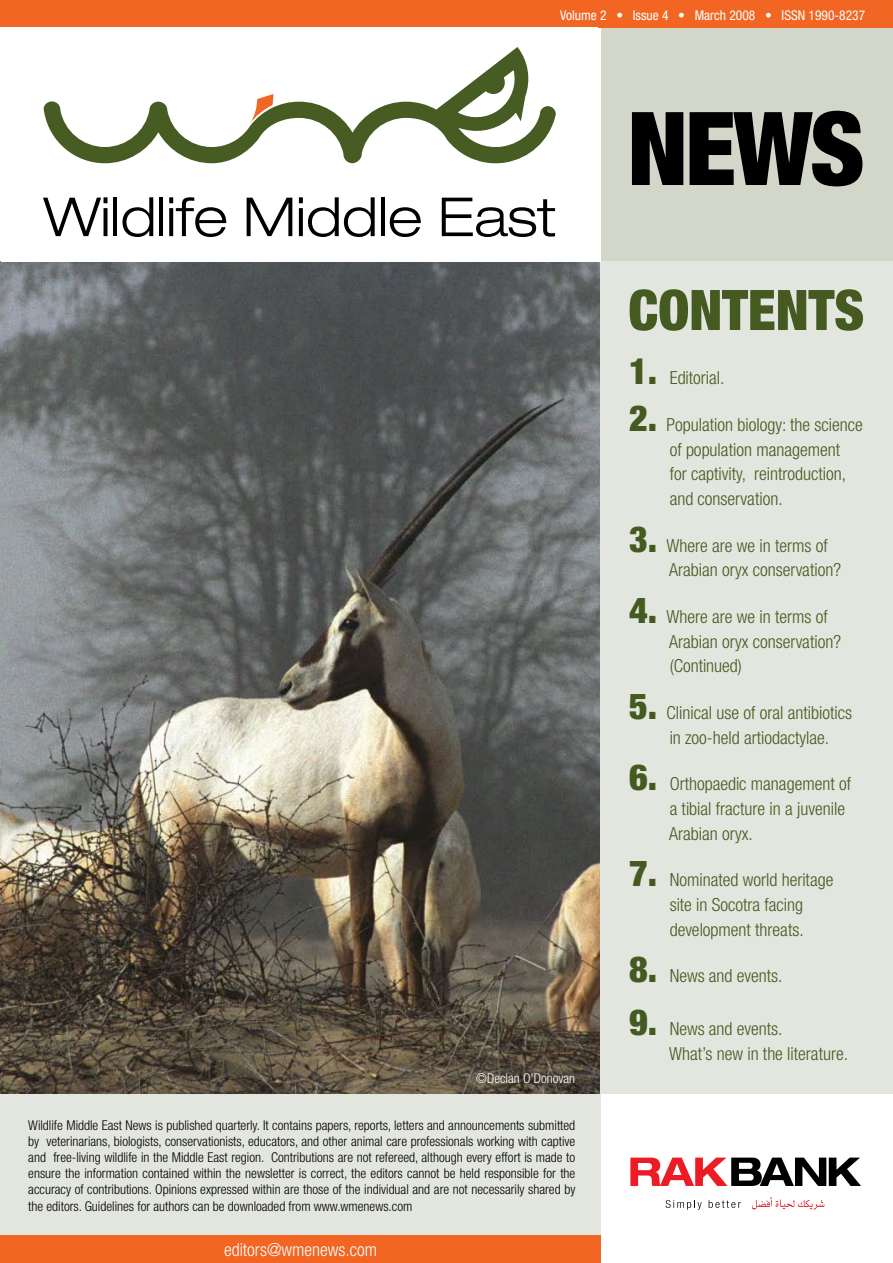
<style>
.page{position:relative;width:893px;height:1263px;background:#fff}
.page>*{position:absolute;margin:0;border:0;box-sizing:border-box;transform-origin:0 0}
.t1{font:900 condensed 102px "Helvetica Neue";color:#000}
.t2{font:900 condensed 55.95px "Helvetica Neue";letter-spacing:-.005em;color:#455a21}
.t3{font:900 condensed 36px "Helvetica Neue";color:#455a21}
.t4{font:300 condensed 18px/24.6px "Helvetica Neue";color:#455a21}
.t5{font:300 condensed 18px "Helvetica Neue";color:#fff}
.t6{font:300 condensed 13.5px/16.2px "Helvetica Neue";color:#000;text-align:right}
.t7{font:condensed 13.5px "Helvetica Neue";color:#fff}
.t8{font:300 condensed 13.5px "Helvetica Neue";color:#fff}
</style>
<div class="page">
<img style="left:0;top:261px;width:600px;height:833px">
<svg style="left:666px;top:1200px;width:36px;height:10px"></svg>
<svg style="left:709px;top:1200px;width:32px;height:8px"></svg>
<svg style="left:630px;top:1157px;width:231px;height:29px"></svg>
<svg style="left:752px;top:1197px;width:72px;height:12px"></svg>
<div style="left:0;top:1094px;width:600px;height:143px;background:#e3e6de"></div>
<div style="left:600px;top:261px;width:293px;height:833px;background:#e3e6de"></div>
<div style="left:600px;top:20px;width:293px;height:241px;background:#d2d7ca"></div>
<div style="left:0;top:1235px;width:600px;height:28px;background:#f26522"></div>
<div style="left:0;top:0;width:893px;height:28px;background:#f26522"></div>
<svg style="left:43px;top:197px;width:65px;height:39px"></svg>
<hr style="left:113px;top:197px;width:4px;height:39px;background:#000">
<svg style="left:122px;top:197px;width:31px;height:40px"></svg>
<hr style="left:159px;top:197px;width:4px;height:39px;background:#000">
<svg style="left:169px;top:197px;width:57px;height:40px"></svg>
<svg style="left:247px;top:198px;width:45px;height:38px"></svg>
<svg style="left:299px;top:197px;width:76px;height:40px"></svg>
<hr style="left:381px;top:197px;width:4px;height:39px;background:#000">
<svg style="left:390px;top:207px;width:31px;height:30px"></svg>
<svg style="left:442px;top:198px;width:113px;height:39px"></svg>
<svg style="left:44px;top:47px;width:512px;height:117px"></svg>
<p class="t7" style="left:560px;top:7px;width:48px">Volume 2</p>
<p class="t7" style="left:616px;top:7px;width:8px">•</p>
<p class="t7" style="left:633px;top:7px;width:37px">Issue 4</p>
<p class="t7" style="left:678px;top:7px;width:8px">•</p>
<p class="t7" style="left:695px;top:7px;width:62px">March 2008</p>
<p class="t7" style="left:765px;top:7px;width:8px">•</p>
<p class="t7" style="left:782px;top:7px;width:85px">ISSN 1990-8237</p>
<h1 class="t1" style="left:627px;top:86px;width:239px">NEWS</h1>
<p class="t8" style="left:476px;top:1071px;width:100px">©Declan ’O Donovan</p>
<p class="t6" style="left:28px;top:1116px;width:548px">Wildlife Middle East News is published quarterly It. contains papers, reports, letters and announcements submitted veterinarians, biologists, conservationists, educators, and other animal care professionals working with captive</p>
<p class="t6" style="left:28px;top:1133px;width:13px">by</p>
<p class="t6" style="left:271px;top:1149px;width:305px">Contributions are not refereed, although every effort is made to</p>
<p class="t6" style="left:53px;top:1149px;width:213px">free-living wildlife in the Middle East region.</p>
<p class="t6" style="left:28px;top:1149px;width:549px;text-align:left">and<br>ensure the information contained within the newsletter is correct, the editors cannot be held responsible for the accuracy of contributions. Opinions expressed within are those of the individual and are not necessarily shared by the editors. Guidelines for authors can be downloaded from www.wmenews.com</p>
<h3 class="t5" style="left:224px;top:1239px;width:155px">editors@wmenews.com</h3>
<h2 class="t2" style="left:628px;top:276px;width:237px">CONTENTS</h2>
<h3 class="t3" style="left:629px;top:349px;width:30px">1.</h3>
<h3 class="t3" style="left:629px;top:396px;width:30px">2.</h3>
<h3 class="t3" style="left:629px;top:517px;width:30px">3.</h3>
<h3 class="t3" style="left:629px;top:588px;width:30px">4.</h3>
<h3 class="t3" style="left:629px;top:684px;width:30px">5.</h3>
<h3 class="t3" style="left:629px;top:755px;width:30px">6.</h3>
<h3 class="t3" style="left:629px;top:851px;width:30px">7.</h3>
<h3 class="t3" style="left:629px;top:947px;width:30px">8.</h3>
<h3 class="t3" style="left:629px;top:1000px;width:30px">9.</h3>
<h3 class="t4" style="left:670px;top:365px;width:56px">Editorial.</h3>
<h3 class="t4" style="left:667px;top:412px;width:198px">Population biology: the science</h3>
<h3 class="t4" style="left:670px;top:437px;width:178px">of population management for captivity, reintroduction, and conservation.</h3>
<h3 class="t4" style="left:667px;top:533px;width:163px">Where are we in terms of</h3>
<h3 class="t4" style="left:669px;top:557px;width:174px">Arabian oryx conservation?</h3>
<h3 class="t4" style="left:667px;top:604px;width:163px">Where are we in terms of</h3>
<h3 class="t4" style="left:669px;top:629px;width:174px">Arabian oryx conservation? (Continued(</h3>
<h3 class="t4" style="left:667px;top:700px;width:187px">Clinical use of oral antibiotics</h3>
<h3 class="t4" style="left:670px;top:725px;width:161px">in zoo-held artiodactylae.</h3>
<h3 class="t4" style="left:670px;top:772px;width:183px">Orthopaedic management of</h3>
<h3 class="t4" style="left:669px;top:796px;width:178px">a tibial fracture in a juvenile<br>Arabian oryx.</h3>
<h3 class="t4" style="left:670px;top:868px;width:165px">Nominated world heritage</h3>
<h3 class="t4" style="left:670px;top:892px;width:136px">site in Socotra facing development threats.</h3>
<h3 class="t4" style="left:670px;top:964px;width:114px">News and events.</h3>
<h3 class="t4" style="left:670px;top:1016px;width:114px">News and events.</h3>
<h3 class="t4" style="left:669px;top:1041px;width:180px">What s’ new in the literature.</h3>
</div>
